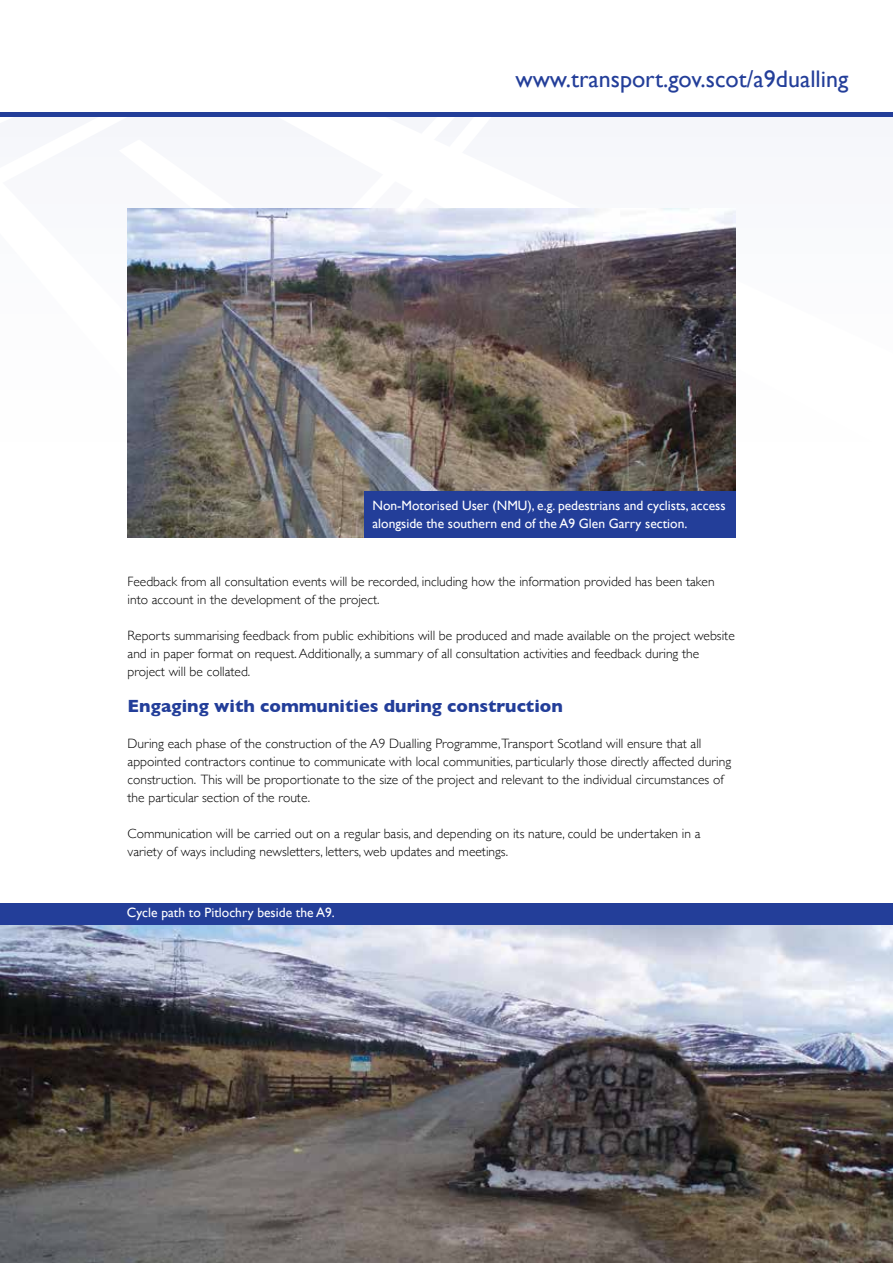
<style>
.page{position:relative;width:893px;height:1263px;background:#fff}
.page>*{position:absolute;margin:0;border:0;box-sizing:border-box;transform-origin:0 0}
.t1{font:24px "Gill Sans";color:#233e99}
.t2{font:700 18px "Gill Sans";color:#233e99}
.t3{font:300 13.5px/18px "Gill Sans";color:#000}
.t4{font:13.5px/18px "Gill Sans";color:#fff}
</style>
<div class="page">
<svg style="left:127px;top:208px;width:1px;height:330px"></svg>
<hr style="left:0;top:113px;width:893px;height:4px;background:#233e99">
<img style="left:0;top:924px;width:893px;height:339px">
<div style="left:0;top:903px;width:893px;height:21px;background:#233e99"></div>
<img style="left:128px;top:208px;width:608px;height:330px">
<div style="left:364px;top:491px;width:372px;height:47px;background:#233e99"></div>
<h1 class="t1" style="left:515px;top:64px;width:334px">www.transport.gov.scot/a9dualling</h1>
<p class="t4" style="left:372px;top:496px;width:355px">Non-Motorised User (NMU), e.g. pedestrians and cyclists, access alongside the southern end of the A9 Glen Garry section.</p>
<p class="t3" style="left:128px;top:572px;width:589px">Feedback from all consultation events will be recorded, including how the information provided has been taken into account in the development of the project.</p>
<p class="t3" style="left:128px;top:626px;width:609px">Reports summarising feedback from public exhibitions will be produced and made available on the project website and in paper format on request. Additionally, a summary of all consultation activities and feedback during the project will be collated.</p>
<h2 class="t2" style="left:128px;top:692px;width:437px">Engaging with communities during construction</h2>
<p class="t3" style="left:128px;top:734px;width:605px">During each phase of the construction of the A9 Dualling Programme,Transport Scotland will ensure that all appointed contractors continue to communicate with local communities, particularly those directly affected during construction. This will be proportionate to the size of the project and relevant to the individual circumstances of the particular section of the route.</p>
<p class="t3" style="left:128px;top:824px;width:575px">Communication will be carried out on a regular basis, and depending on its nature, could be undertaken in a variety of ways including newsletters, letters, web updates and meetings.</p>
<p class="t4" style="left:127px;top:903px;width:209px">Cycle path to Pitlochry beside the A9.</p>
</div>
